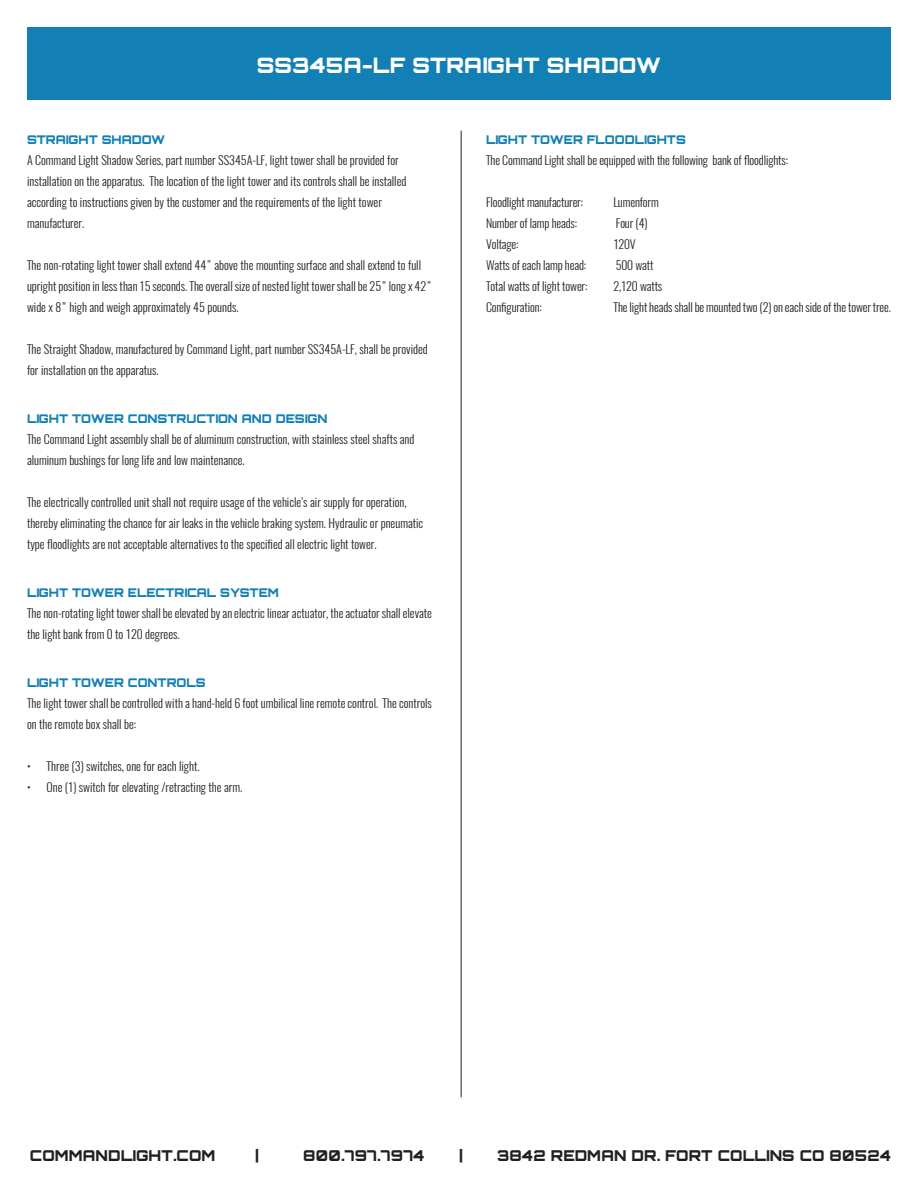
<style>
.page{position:relative;width:918px;height:1188px;background:#fff}
.page>*{position:absolute;margin:0;border:0;box-sizing:border-box;transform-origin:0 0}
.t1{font:900 21.3px "Orbitron";letter-spacing:.01em;color:#fff}
.t2{font:900 15px "Orbitron";letter-spacing:.01em;color:#231f20}
.t3{font:300 12px/21px "Oswald";color:#231f20}
.t4{font:900 12px "Orbitron";color:#1380b5}
</style>
<div class="page">
<div style="left:27px;top:27px;width:864px;height:72px;background:#1380b5"></div>
<hr style="left:461px;top:131px;width:1px;height:966px;background:#231f20">
<p class="t1" style="left:257px;top:52px;width:406px">SS345A-LF STRAIGHT SHADOW</p>
<p class="t4" style="left:27px;top:133px;width:140px">STRAIGHT SHADOW</p>
<p class="t3" style="left:27px;top:150px;width:381px">A Command Light Shadow Series, part number SS345A-LF, light tower shall be provided for installation on the apparatus. The location of the light tower and its controls shall be installed according to instructions given by the customer and the requirements of the light tower manufacturer.</p>
<p class="t3" style="left:27px;top:255px;width:407px">The non-rotating light tower shall extend 44” above the mounting surface and shall extend to full upright position in less than 15 seconds. The overall size of nested light tower shall be 25” long x 42” wide x 8” high and weigh approximately 45 pounds.</p>
<p class="t3" style="left:27px;top:339px;width:402px">The Straight Shadow, manufactured by Command Light, part number SS345A-LF, shall be provided for installation on the apparatus.</p>
<p class="t4" style="left:27px;top:412px;width:302px">LIGHT TOWER CONSTRUCTION AND DESIGN</p>
<p class="t3" style="left:27px;top:429px;width:389px">The Command Light assembly shall be of aluminum construction, with stainless steel shafts and aluminum bushings for long life and low maintenance.</p>
<p class="t3" style="left:27px;top:492px;width:398px">The electrically controlled unit shall not require usage of the vehicle’s air supply for operation, thereby eliminating the chance for air leaks in the vehicle braking system. Hydraulic or pneumatic type floodlights are not acceptable alternatives to the specified all electric light tower.</p>
<p class="t4" style="left:27px;top:586px;width:253px">LIGHT TOWER ELECTRICAL SYSTEM</p>
<p class="t3" style="left:27px;top:603px;width:407px">The non-rotating light tower shall be elevated by an electric linear actuator, the actuator shall elevate the light bank from 0 to 120 degrees.</p>
<p class="t4" style="left:27px;top:676px;width:180px">LIGHT TOWER CONTROLS</p>
<p class="t3" style="left:27px;top:693px;width:406px">The light tower shall be controlled with a hand-held 6 foot umbilical line remote control. The controls on the remote box shall be:</p>
<p class="t3" style="left:27px;top:756px;width:174px">• Three (3) switches, one for each light.</p>
<p class="t3" style="left:27px;top:777px;width:217px">• One (1) switch for elevating /retracting the arm.</p>
<p class="t4" style="left:486px;top:133px;width:201px">LIGHT TOWER FLOODLIGHTS</p>
<p class="t3" style="left:486px;top:150px;width:304px">The Command Light shall be equipped with the following bank of floodlights:</p>
<p class="t3" style="left:486px;top:192px;width:99px">Floodlight manufacturer:</p>
<p class="t3" style="left:614px;top:192px;width:47px">Lumenform</p>
<p class="t3" style="left:486px;top:213px;width:93px">Number of lamp heads:</p>
<p class="t3" style="left:616px;top:213px;width:33px">Four (4)</p>
<p class="t3" style="left:486px;top:234px;width:34px">Voltage:</p>
<p class="t3" style="left:614px;top:234px;width:24px">120V</p>
<p class="t3" style="left:486px;top:255px;width:102px">Watts of each lamp head:</p>
<p class="t3" style="left:616px;top:255px;width:39px">500 watt</p>
<p class="t3" style="left:486px;top:276px;width:103px">Total watts of light tower:</p>
<p class="t3" style="left:614px;top:276px;width:50px">2,120 watts</p>
<p class="t3" style="left:486px;top:297px;width:57px">Configuration:</p>
<p class="t3" style="left:614px;top:297px;width:279px">The light heads shall be mounted two (2) on each side of the tower tree.</p>
<p class="t2" style="left:30px;top:1146px;width:187px">COMMANDLIGHT.COM</p>
<p class="t2" style="left:255px;top:1146px;width:5px">|</p>
<p class="t2" style="left:303px;top:1146px;width:123px">800.797.7974</p>
<p class="t2" style="left:459px;top:1146px;width:5px">|</p>
<p class="t2" style="left:497px;top:1146px;width:395px">3842 REDMAN DR. FORT COLLINS CO 80524</p>
</div>
